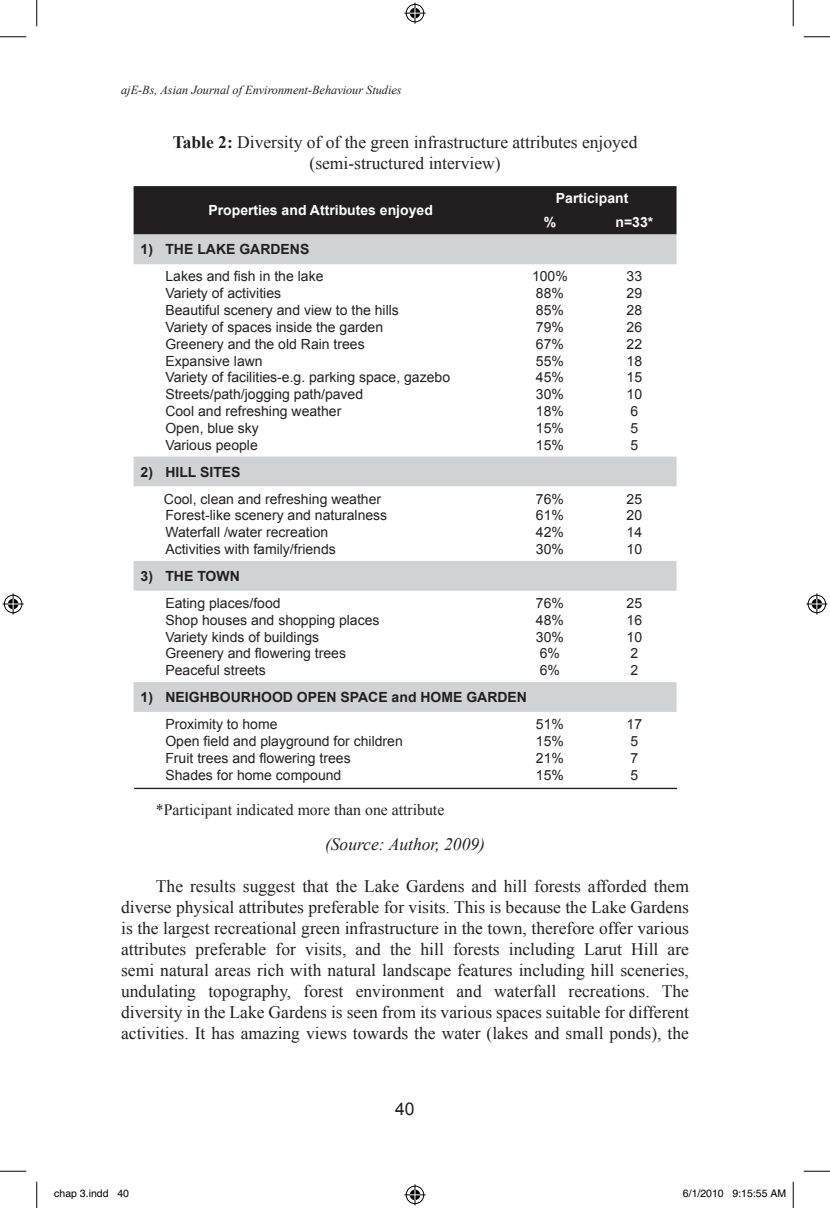
<style>
.page{position:relative;width:830px;height:1208px;background:#fff}
.page>*{position:absolute;margin:0;border:0;box-sizing:border-box;transform-origin:0 0}
.text{font:17.5px/21px "Times New Roman";color:#231f20;text-align:justify}
.text-2{font:italic 17.5px "Times New Roman";color:#231f20}
.t1{font:17.5px "Arial";color:#231f20}
.text-3{font:15.75px "Times New Roman";color:#231f20}
.table_text{font:14px "Arial";color:#231f20}
.table_text-2{font:700 14px "Arial";color:#231f20}
.table_text-3{font:700 14px "Arial";color:#fff}
.t2{font:italic 12.25px "Times New Roman";color:#231f20}
.t3{font:10.5px "Helvetica";color:#000}
.s1{font-weight:700}
</style>
<div class="page">
<div style="left:134px;top:186px;width:542px;height:48px;background:#231f20"></div>
<svg style="left:134px;top:234px;width:542px;height:478px"></svg>
<hr style="left:134px;top:787px;width:543px;height:2px;background:#231f20">
<svg style="left:0;top:36px;width:26px;height:1px"></svg>
<svg style="left:803px;top:36px;width:27px;height:1px"></svg>
<svg style="left:0;top:1170px;width:26px;height:1px"></svg>
<svg style="left:803px;top:1170px;width:27px;height:1px"></svg>
<svg style="left:36px;top:0;width:1px;height:26px"></svg>
<svg style="left:36px;top:1181px;width:1px;height:27px"></svg>
<svg style="left:792px;top:0;width:1px;height:26px"></svg>
<svg style="left:792px;top:1181px;width:1px;height:27px"></svg>
<svg style="left:404px;top:3px;width:21px;height:21px"></svg>
<svg style="left:404px;top:1184px;width:21px;height:21px"></svg>
<svg style="left:3px;top:593px;width:21px;height:21px"></svg>
<svg style="left:806px;top:593px;width:21px;height:21px"></svg>
<p class="t2" style="left:121px;top:81px;width:282px">ajE-Bs, Asian Journal of Environment-Behaviour Studies</p>
<p class="text" style="left:173px;top:131px;width:466px"><span class="s1">Table 2:</span> Diversity of of the green infrastructure attributes enjoyed</p>
<p class="text" style="left:309px;top:152px;width:192px">(semi-structured interview)</p>
<p class="table_text-3" style="left:208px;top:201px;width:226px">Properties and Attributes enjoyed</p>
<p class="table_text-3" style="left:556px;top:189px;width:74px">Participant</p>
<p class="table_text-3" style="left:543px;top:213px;width:14px">%</p>
<p class="table_text-3" style="left:615px;top:213px;width:39px">n=33*</p>
<p class="table_text-2" style="left:141px;top:240px;width:170px">1) THE LAKE GARDENS</p>
<p class="table_text" style="left:165px;top:267px;width:159px">Lakes and fish in the lake</p>
<p class="table_text" style="left:165px;top:284px;width:117px">Variety of activities</p>
<p class="table_text" style="left:165px;top:301px;width:235px">Beautiful scenery and view to the hills</p>
<p class="table_text" style="left:165px;top:318px;width:219px">Variety of spaces inside the garden</p>
<p class="table_text" style="left:165px;top:334px;width:201px">Greenery and the old Rain trees</p>
<p class="table_text" style="left:165px;top:351px;width:99px">Expansive lawn</p>
<p class="table_text" style="left:165px;top:368px;width:286px">Variety of facilities-e.g. parking space, gazebo</p>
<p class="table_text" style="left:165px;top:385px;width:199px">Streets/path/jogging path/paved</p>
<p class="table_text" style="left:165px;top:402px;width:177px">Cool and refreshing weather</p>
<p class="table_text" style="left:165px;top:418px;width:95px">Open, blue sky</p>
<p class="table_text" style="left:165px;top:435px;width:94px">Various people</p>
<p class="table_text-2" style="left:141px;top:462px;width:102px">2) HILL SITES</p>
<p class="table_text" style="left:164px;top:489px;width:219px">Cool, clean and refreshing weather</p>
<p class="table_text" style="left:165px;top:506px;width:223px">Forest-like scenery and naturalness</p>
<p class="table_text" style="left:165px;top:523px;width:164px">Waterfall /water recreation</p>
<p class="table_text" style="left:165px;top:540px;width:172px">Activities with family/friends</p>
<p class="table_text-2" style="left:141px;top:567px;width:101px">3) THE TOWN</p>
<p class="table_text" style="left:165px;top:594px;width:117px">Eating places/food</p>
<p class="table_text" style="left:165px;top:610px;width:216px">Shop houses and shopping places</p>
<p class="table_text" style="left:165px;top:627px;width:155px">Variety kinds of buildings</p>
<p class="table_text" style="left:165px;top:644px;width:182px">Greenery and flowering trees</p>
<p class="table_text" style="left:165px;top:661px;width:102px">Peaceful streets</p>
<p class="table_text" style="left:532px;top:267px;width:37px">100%</p>
<p class="table_text" style="left:536px;top:284px;width:30px">88%</p>
<p class="table_text" style="left:536px;top:301px;width:30px">85%</p>
<p class="table_text" style="left:536px;top:318px;width:30px">79%</p>
<p class="table_text" style="left:536px;top:334px;width:30px">67%</p>
<p class="table_text" style="left:536px;top:351px;width:30px">55%</p>
<p class="table_text" style="left:536px;top:368px;width:30px">45%</p>
<p class="table_text" style="left:536px;top:385px;width:30px">30%</p>
<p class="table_text" style="left:536px;top:402px;width:30px">18%</p>
<p class="table_text" style="left:536px;top:418px;width:30px">15%</p>
<p class="table_text" style="left:536px;top:435px;width:30px">15%</p>
<p class="table_text" style="left:536px;top:489px;width:30px">76%</p>
<p class="table_text" style="left:536px;top:506px;width:30px">61%</p>
<p class="table_text" style="left:536px;top:523px;width:30px">42%</p>
<p class="table_text" style="left:536px;top:540px;width:30px">30%</p>
<p class="table_text" style="left:536px;top:594px;width:30px">76%</p>
<p class="table_text" style="left:536px;top:610px;width:30px">48%</p>
<p class="table_text" style="left:536px;top:627px;width:30px">30%</p>
<p class="table_text" style="left:540px;top:644px;width:22px">6%</p>
<p class="table_text" style="left:540px;top:661px;width:22px">6%</p>
<p class="table_text-2" style="left:141px;top:688px;width:388px">1) NEIGHBOURHOOD OPEN SPACE and HOME GARDEN</p>
<p class="table_text" style="left:165px;top:715px;width:114px">Proximity to home</p>
<p class="table_text" style="left:165px;top:732px;width:239px">Open field and playground for children</p>
<p class="table_text" style="left:165px;top:748px;width:187px">Fruit trees and flowering trees</p>
<p class="table_text" style="left:165px;top:765px;width:177px">Shades for home compound</p>
<p class="table_text" style="left:536px;top:715px;width:30px">51%</p>
<p class="table_text" style="left:536px;top:732px;width:30px">15%</p>
<p class="table_text" style="left:536px;top:748px;width:30px">21%</p>
<p class="table_text" style="left:536px;top:765px;width:30px">15%</p>
<p class="table_text" style="left:626px;top:267px;width:17px">33</p>
<p class="table_text" style="left:626px;top:284px;width:17px">29</p>
<p class="table_text" style="left:626px;top:301px;width:17px">28</p>
<p class="table_text" style="left:626px;top:318px;width:17px">26</p>
<p class="table_text" style="left:626px;top:334px;width:17px">22</p>
<p class="table_text" style="left:626px;top:351px;width:17px">18</p>
<p class="table_text" style="left:626px;top:368px;width:17px">15</p>
<p class="table_text" style="left:626px;top:385px;width:17px">10</p>
<p class="table_text" style="left:630px;top:402px;width:9px">6</p>
<p class="table_text" style="left:630px;top:418px;width:9px">5</p>
<p class="table_text" style="left:630px;top:435px;width:9px">5</p>
<p class="table_text" style="left:626px;top:489px;width:17px">25</p>
<p class="table_text" style="left:626px;top:506px;width:17px">20</p>
<p class="table_text" style="left:626px;top:523px;width:17px">14</p>
<p class="table_text" style="left:626px;top:540px;width:17px">10</p>
<p class="table_text" style="left:626px;top:594px;width:17px">25</p>
<p class="table_text" style="left:626px;top:610px;width:17px">16</p>
<p class="table_text" style="left:626px;top:627px;width:17px">10</p>
<p class="table_text" style="left:630px;top:644px;width:9px">2</p>
<p class="table_text" style="left:630px;top:661px;width:9px">2</p>
<p class="table_text" style="left:626px;top:715px;width:17px">17</p>
<p class="table_text" style="left:630px;top:732px;width:9px">5</p>
<p class="table_text" style="left:630px;top:748px;width:9px">7</p>
<p class="table_text" style="left:630px;top:765px;width:9px">5</p>
<p class="text-3" style="left:156px;top:799px;width:290px">*Participant indicated more than one attribute</p>
<p class="text-2" style="left:325px;top:832px;width:161px">(Source: Author, 2009)</p>
<p class="text" style="left:121px;top:875px;width:569px;text-indent:35px">The results suggest that the Lake Gardens and hill forests afforded them diverse physical attributes preferable for visits. This is because the Lake Gardens is the largest recreational green infrastructure in the town, therefore offer various attributes preferable for visits, and the hill forests including Larut Hill are semi natural areas rich with natural landscape features including hill sceneries, undulating topography, forest environment and waterfall recreations. The diversity in the Lake Gardens is seen from its various spaces suitable for different activities. It has amazing views towards the water (lakes and small ponds), the</p>
<p class="t1" style="left:395px;top:1096px;width:21px">40</p>
<p class="t3" style="left:54px;top:1187px;width:76px">chap 3.indd 40</p>
<p class="t3" style="left:682px;top:1187px;width:105px">6/1/2010 9:15:55 AM</p>
</div>
